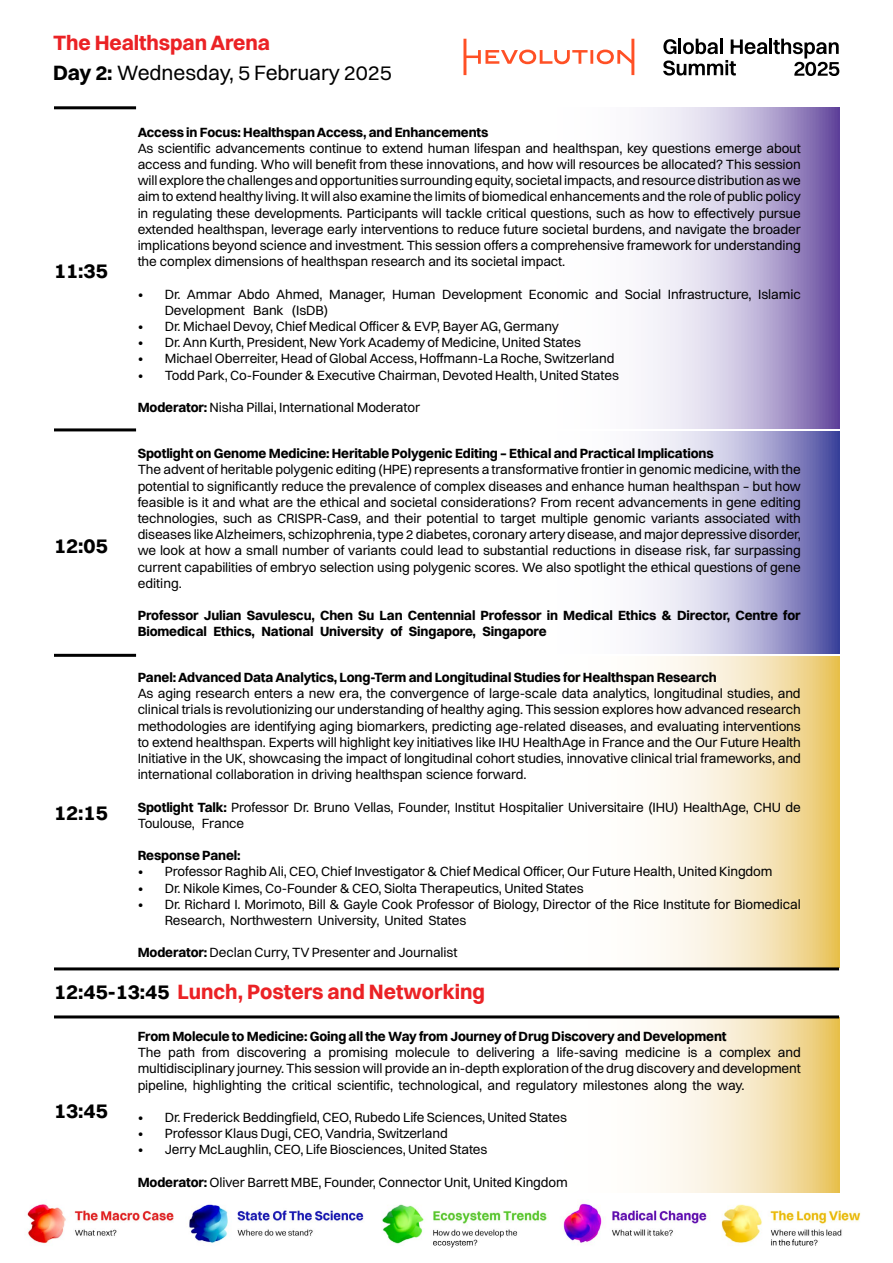
<style>
.page{position:relative;width:893px;height:1263px;background:#fff}
.page>*{position:absolute;margin:0;border:0;box-sizing:border-box;transform-origin:0 0}
.t1{font:21px/30px "Switzer";letter-spacing:-.005em;color:#000}
.t2{font:700 21px "Switzer";color:#eb2225}
.t3{font:700 21px "Switzer";color:#000}
.t4{font:13.5px/16.2px "Switzer";letter-spacing:-.01em;color:#000;text-align:justify}
.t5{font:700 13.5px/16.2px "Switzer";letter-spacing:-.01em;color:#000}
.s1{font-weight:700;color:#eb2225}
.s2{font-weight:700}
.s3{color:#000}
</style>
<div class="page">
<svg style="left:463px;top:39px;width:171px;height:36px"></svg>
<svg style="left:663px;top:60px;width:73px;height:16px"></svg>
<hr style="left:769px;top:39px;width:3px;height:15px;background:#000">
<svg style="left:731px;top:39px;width:36px;height:15px"></svg>
<hr style="left:720px;top:39px;width:3px;height:15px;background:#000">
<svg style="left:663px;top:39px;width:55px;height:15px"></svg>
<svg style="left:773px;top:39px;width:66px;height:37px"></svg>
<img style="left:25px;top:1203px;width:836px;height:45px">
<hr style="left:54px;top:106px;width:82px;height:3px;background:#000">
<hr style="left:54px;top:428px;width:82px;height:3px;background:#000">
<hr style="left:54px;top:654px;width:82px;height:3px;background:#000">
<svg style="left:647px;top:107px;width:192px;height:321px;background:#c0b6d9"></svg>
<svg style="left:645px;top:431px;width:194px;height:223px;background:#b5b4d8"></svg>
<svg style="left:658px;top:657px;width:181px;height:310px;background:#f5e5bd"></svg>
<svg style="left:463px;top:1018px;width:376px;height:175px"></svg>
<hr style="left:54px;top:967px;width:785px;height:3px;background:#000">
<hr style="left:54px;top:1015px;width:785px;height:3px;background:#000">
<h1 class="t1" style="left:53px;top:28px;width:340px"><span class="s1">The Healthspan Arena<br></span><span class="s2">Day 2:</span> Wednesday, 5 February 2025</h1>
<h1 class="t3" style="left:54px;top:258px;width:55px">11:35</h1>
<h1 class="t3" style="left:54px;top:532px;width:55px">12:05</h1>
<h1 class="t3" style="left:54px;top:800px;width:55px">12:15</h1>
<p class="t5" style="left:138px;top:124px;width:352px">Access in Focus: Healthspan Access, and Enhancements</p>
<p class="t4" style="left:138px;top:140px;width:665px">As scientific advancements continue to extend human lifespan and healthspan, key questions emerge about access and funding. Who will benefit from these innovations, and how will resources be allocated? This session will explore the challenges and opportunities surrounding equity, societal impacts, and resource distribution as we aim to extend healthy living. It will also examine the limits of biomedical enhancements and the role of public policy in regulating these developments. Participants will tackle critical questions, such as how to effectively pursue extended healthspan, leverage early interventions to reduce future societal burdens, and navigate the broader implications beyond science and investment. This session offers a comprehensive framework for understanding the complex dimensions of healthspan research and its societal impact.</p>
<p class="t4" style="left:165px;top:286px;width:638px;text-indent:-27px">• Dr. Ammar Abdo Ahmed, Manager, Human Development Economic and Social Infrastructure, Islamic<br>Development Bank (IsDB)</p>
<p class="t4" style="left:138px;top:318px;width:423px">• Dr. Michael Devoy, Chief Medical Officer &amp; EVP, Bayer AG, Germany</p>
<p class="t4" style="left:138px;top:334px;width:445px">• Dr. Ann Kurth, President, New York Academy of Medicine, United States</p>
<p class="t4" style="left:138px;top:350px;width:478px">• Michael Oberreiter, Head of Global Access, Hoffmann-La Roche, Switzerland</p>
<p class="t4" style="left:138px;top:367px;width:483px">• Todd Park, Co-Founder &amp; Executive Chairman, Devoted Health, United States</p>
<p class="t4" style="left:138px;top:399px;width:284px"><span class="s2">Moderator:</span> Nisha Pillai, International Moderator</p>
<p class="t5" style="left:138px;top:445px;width:577px">Spotlight on Genome Medicine: Heritable Polygenic Editing – Ethical and Practical Implications</p>
<p class="t4" style="left:138px;top:461px;width:665px">The advent of heritable polygenic editing (HPE) represents a transformative frontier in genomic medicine, with the potential to significantly reduce the prevalence of complex diseases and enhance human healthspan – but how feasible is it and what are the ethical and societal considerations? From recent advancements in gene editing technologies, such as CRISPR-Cas9, and their potential to target multiple genomic variants associated with diseases like Alzheimers, schizophrenia, type 2 diabetes, coronary artery disease, and major depressive disorder, we look at how a small number of variants could lead to substantial reductions in disease risk, far surpassing current capabilities of embryo selection using polygenic scores. We also spotlight the ethical questions of gene editing.</p>
<p class="t5" style="left:138px;top:607px;width:665px">Professor Julian Savulescu, Chen Su Lan Centennial Professor in Medical Ethics &amp; Director, Centre for<br>Biomedical Ethics, National University of Singapore, Singapore</p>
<p class="t5" style="left:138px;top:669px;width:581px">Panel: Advanced Data Analytics, Long-Term and Longitudinal Studies for Healthspan Research</p>
<p class="t4" style="left:138px;top:685px;width:665px">As aging research enters a new era, the convergence of large-scale data analytics, longitudinal studies, and clinical trials is revolutionizing our understanding of healthy aging. This session explores how advanced research methodologies are identifying aging biomarkers, predicting age-related diseases, and evaluating interventions to extend healthspan. Experts will highlight key initiatives like IHU HealthAge in France and the Our Future Health Initiative in the UK, showcasing the impact of longitudinal cohort studies, innovative clinical trial frameworks, and international collaboration in driving healthspan science forward.</p>
<p class="t4" style="left:138px;top:799px;width:665px"><span class="s2">Spotlight Talk:</span> Professor Dr. Bruno Vellas, Founder, Institut Hospitalier Universitaire (IHU) HealthAge, CHU de<br>Toulouse, France</p>
<p class="t5" style="left:138px;top:847px;width:105px">Response Panel:</p>
<p class="t4" style="left:138px;top:863px;width:636px">• Professor Raghib Ali, CEO, Chief Investigator &amp; Chief Medical Officer, Our Future Health, United Kingdom</p>
<p class="t4" style="left:138px;top:880px;width:448px">• Dr. Nikole Kimes, Co-Founder &amp; CEO, Siolta Therapeutics, United States</p>
<p class="t4" style="left:165px;top:896px;width:638px;text-indent:-27px">• Dr. Richard I. Morimoto, Bill &amp; Gayle Cook Professor of Biology, Director of the Rice Institute for Biomedical<br>Research, Northwestern University, United States</p>
<p class="t4" style="left:138px;top:944px;width:321px"><span class="s2">Moderator:</span> Declan Curry, TV Presenter and Journalist</p>
<h1 class="t2" style="left:54px;top:979px;width:433px"><span class="s3">12:45-13:45</span> Lunch, Posters and Networking</h1>
<h1 class="t3" style="left:54px;top:1097px;width:55px">13:45</h1>
<p class="t5" style="left:138px;top:1028px;width:590px">From Molecule to Medicine: Going all the Way from Journey of Drug Discovery and Development</p>
<p class="t4" style="left:138px;top:1044px;width:665px">The path from discovering a promising molecule to delivering a life-saving medicine is a complex and multidisciplinary journey. This session will provide an in-depth exploration of the drug discovery and development pipeline, highlighting the critical scientific, technological, and regulatory milestones along the way.</p>
<p class="t4" style="left:138px;top:1109px;width:431px">• Dr. Frederick Beddingfield, CEO, Rubedo Life Sciences, United States</p>
<p class="t4" style="left:138px;top:1125px;width:312px">• Professor Klaus Dugi, CEO, Vandria, Switzerland</p>
<p class="t4" style="left:138px;top:1141px;width:351px">• Jerry McLaughlin, CEO, Life Biosciences, United States</p>
<p class="t4" style="left:138px;top:1174px;width:432px"><span class="s2">Moderator:</span> Oliver Barrett MBE, Founder, Connector Unit, United Kingdom</p>
</div>
